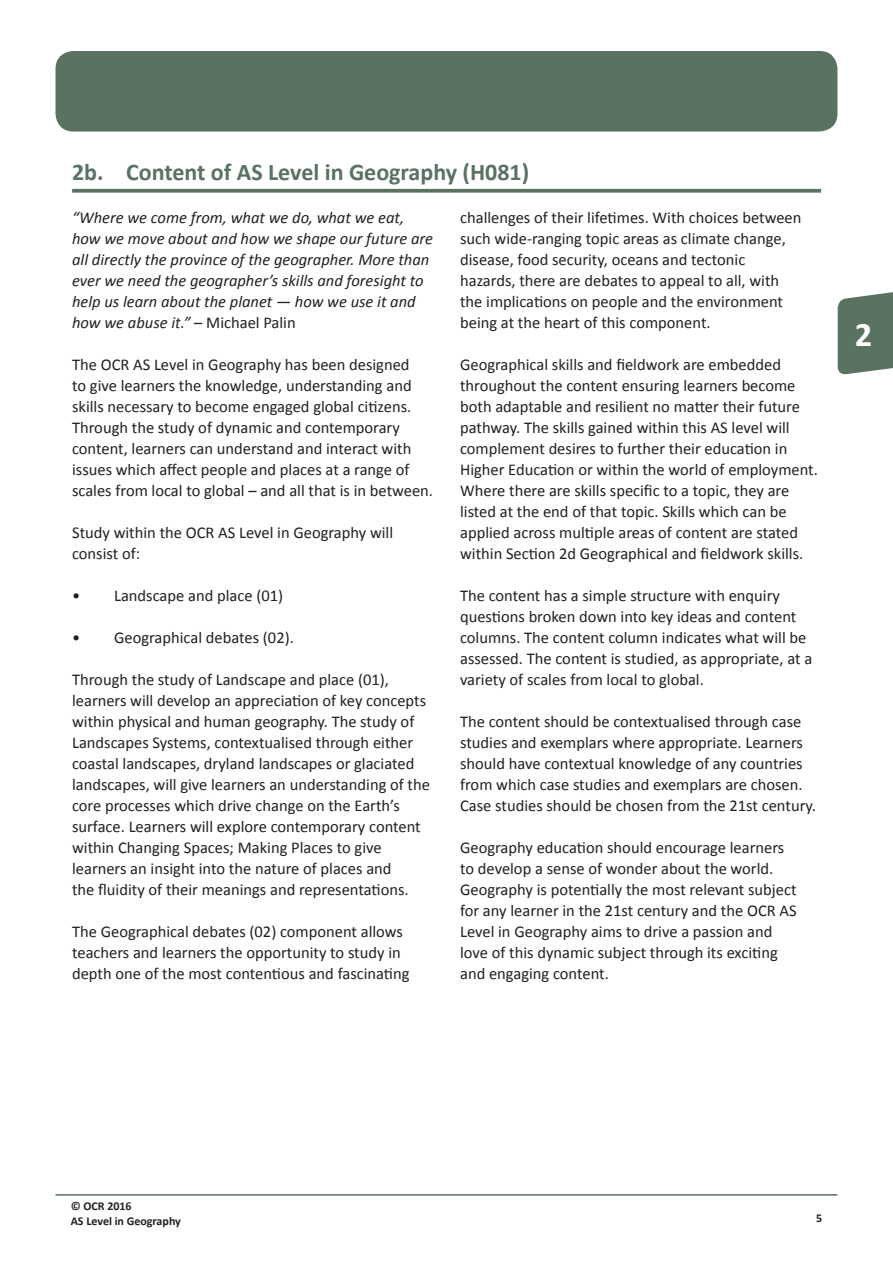
<style>
.page{position:relative;width:893px;height:1263px;background:#fff}
.page>*{position:absolute;margin:0;border:0;box-sizing:border-box;transform-origin:0 0}
.t1{font:700 34.5px "Calibri";color:#fff}
.t2{font:700 24px "Calibri";color:#597262}
.t3{font:16.5px/21px "Calibri";color:#231f20}
.t4{font:italic 16.5px/21px "Calibri";color:#231f20}
.t5{font:700 12px/15px "Calibri";color:#231f20}
.s1{font-style:normal}
</style>
<div class="page">
<svg style="left:838px;top:292px;width:55px;height:83px;background:#687e70"></svg>
<div style="left:56px;top:51px;width:781px;height:81px;background:#597262;border-radius:18px"></div>
<hr style="left:56px;top:1194px;width:781px;height:1px;background:#597262">
<svg style="left:72px;top:189px;width:749px;height:4px;background:#687f70"></svg>
<h2 class="t2" style="left:72px;top:157px;width:459px">2b. Content of AS Level in Geography (H081)</h2>
<p class="t4" style="left:72px;top:206px;width:362px">“Where we come from, what we do, what we eat, how we move about and how we shape our future are all directly the province of the geographer. More than ever we need the geographer’s skills and foresight to help us learn about the planet — how we use it and how we abuse it.” <span class="s1">– Michael Palin</span></p>
<p class="t3" style="left:72px;top:354px;width:362px">The OCR AS Level in Geography has been designed<br>to give learners the knowledge, understanding and skills necessary to become engaged global citizens.<br>Through the study of dynamic and contemporary content, learners can understand and interact with issues which affect people and places at a range of scales from local to global – and all that is in between.</p>
<p class="t3" style="left:72px;top:522px;width:323px">Study within the OCR AS Level in Geography will consist of:</p>
<p class="t3" style="left:72px;top:585px;width:212px">• Landscape and place (01)</p>
<p class="t3" style="left:72px;top:627px;width:223px">• Geographical debates (02).</p>
<p class="t3" style="left:72px;top:669px;width:359px">Through the study of Landscape and place (01), learners will develop an appreciation of key concepts within physical and human geography. The study of Landscapes Systems, contextualised through either coastal landscapes, dryland landscapes or glaciated landscapes, will give learners an understanding of the core processes which drive change on the Earth’s surface. Learners will explore contemporary content within Changing Spaces; Making Places to give learners an insight into the nature of places and<br>the fluidity of their meanings and representations.</p>
<p class="t3" style="left:72px;top:921px;width:339px">The Geographical debates (02) component allows teachers and learners the opportunity to study in depth one of the most contentious and fascinating</p>
<p class="t3" style="left:460px;top:207px;width:343px">challenges of their lifetimes. With choices between such wide-ranging topic areas as climate change, disease, food security, oceans and tectonic hazards, there are debates to appeal to all, with the implications on people and the environment being at the heart of this component.</p>
<p class="t3" style="left:460px;top:354px;width:359px">Geographical skills and fieldwork are embedded throughout the content ensuring learners become both adaptable and resilient no matter their future pathway. The skills gained within this AS level will complement desires to further their education in Higher Education or within the world of employment.<br>Where there are skills specific to a topic, they are listed at the end of that topic. Skills which can be applied across multiple areas of content are stated within Section 2d Geographical and fieldwork skills.</p>
<p class="t3" style="left:460px;top:585px;width:354px">The content has a simple structure with enquiry questions broken down into key ideas and content columns. The content column indicates what will be assessed. The content is studied, as appropriate, at a variety of scales from local to global.</p>
<p class="t3" style="left:460px;top:711px;width:357px">The content should be contextualised through case studies and exemplars where appropriate. Learners should have contextual knowledge of any countries from which case studies and exemplars are chosen.<br>Case studies should be chosen from the 21st century.</p>
<p class="t3" style="left:460px;top:837px;width:338px">Geography education should encourage learners to develop a sense of wonder about the world.<br>Geography is potentially the most relevant subject for any learner in the 21st century and the OCR AS Level in Geography aims to drive a passion and love of this dynamic subject through its exciting and engaging content.</p>
<h1 class="t1" style="left:855px;top:312px;width:19px">2</h1>
<p class="t5" style="left:71px;top:1199px;width:112px">© OCR 2016<br>AS Level in Geography</p>
<p class="t5" style="left:816px;top:1211px;width:8px">5</p>
</div>
